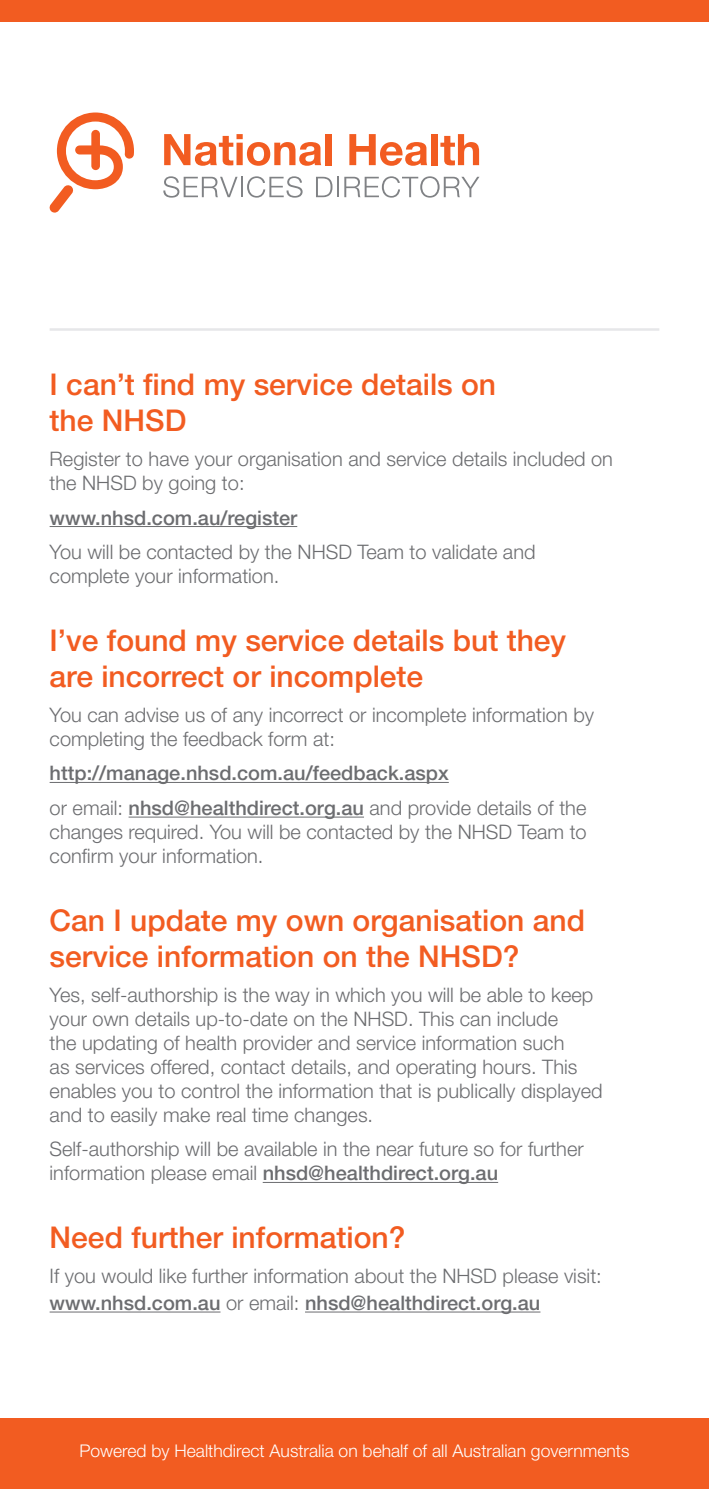
<style>
.page{position:relative;width:709px;height:1489px;background:#fff}
.page>*{position:absolute;margin:0;border:0;box-sizing:border-box;transform-origin:0 0}
.Body_header{font:500 30px/36px "Helvetica Neue";color:#f25c21}
.Body{font:500 30px/36px "Helvetica Neue";color:#f25c21}
.Body-2{font:300 20px/24px "Helvetica Neue";color:#6c6d70}
.Body-3{font:500 20px "Helvetica Neue";color:#6c6d70}
.Links{font:500 20px "Helvetica Neue";color:#6c6d70}
.Body-4{font:300 17.5px "Helvetica Neue";color:#fff}
.s1{font-weight:500}
</style>
<div class="page">
<hr style="left:50px;top:526px;width:247px;height:1px;background:#6c6d70">
<hr style="left:50px;top:782px;width:399px;height:1px;background:#6c6d70">
<hr style="left:129px;top:816px;width:235px;height:1px;background:#6c6d70">
<hr style="left:263px;top:1181px;width:235px;height:1px;background:#6c6d70">
<hr style="left:50px;top:1311px;width:170px;height:1px;background:#6c6d70">
<hr style="left:305px;top:1311px;width:235px;height:1px;background:#6c6d70">
<div style="left:0;top:1417px;width:709px;height:71px;background:#f25c21"></div>
<div style="left:0;top:0;width:709px;height:21px;background:#f25c21"></div>
<svg style="left:164px;top:134px;width:157px;height:32px"></svg>
<div style="left:325px;top:134px;width:7px;height:31px;background:#f25c21"></div>
<svg style="left:349px;top:134px;width:78px;height:32px"></svg>
<div style="left:431px;top:134px;width:6px;height:31px;background:#f25c21"></div>
<svg style="left:440px;top:134px;width:39px;height:31px"></svg>
<svg style="left:163px;top:176px;width:139px;height:22px"></svg>
<svg style="left:316px;top:177px;width:16px;height:20px"></svg>
<hr style="left:337px;top:177px;width:2px;height:20px;background:#808285">
<svg style="left:344px;top:176px;width:135px;height:22px"></svg>
<svg style="left:49px;top:112px;width:85px;height:100px"></svg>
<hr style="left:50px;top:328px;width:609px;height:3px;background:#e6e7e9">
<p class="Body_header" style="left:50px;top:366px;width:448px">I can’t find my service details on the NHSD</p>
<p class="Body-2" style="left:50px;top:446px;width:565px">Register to have your organisation and service details included on the NHSD by going to:</p>
<p class="Links" style="left:50px;top:505px;width:249px">www.nhsd.com.au/register</p>
<p class="Body-2" style="left:50px;top:539px;width:487px">You will be contacted by the NHSD Team to validate and complete your information.</p>
<p class="Body" style="left:50px;top:622px;width:518px">I’ve found my service details but they are incorrect or incomplete</p>
<p class="Body-2" style="left:50px;top:702px;width:546px">You can advise us of any incorrect or incomplete information by completing the feedback form at:</p>
<p class="Body-3" style="left:50px;top:761px;width:400px">http://manage.nhsd.com.au/feedback.aspx</p>
<p class="Body-2" style="left:50px;top:795px;width:538px;text-align:justify">or email: <span class="s1">nhsd@healthdirect.org.au</span> and provide details of the changes required. You will be contacted by the NHSD Team to confirm your information.</p>
<p class="Body_header" style="left:50px;top:902px;width:537px">Can I update my own organisation and service information on the NHSD?</p>
<p class="Body-2" style="left:50px;top:982px;width:554px">Yes, self-authorship is the way in which you will be able to keep your own details up-to-date on the NHSD. This can include<br>the updating of health provider and service information such<br>as services offered, contact details, and operating hours. This enables you to control the information that is publically displayed and to easily make real time changes.</p>
<p class="Body-2" style="left:50px;top:1136px;width:535px">Self-authorship will be available in the near future so for further information please email <span class="s1">nhsd@healthdirect.org.au</span></p>
<p class="Body_header" style="left:50px;top:1219px;width:357px">Need further information?</p>
<p class="Body-2" style="left:50px;top:1261px;width:553px;line-height:27px">If you would like further information about the NHSD please visit: <span class="s1">www.nhsd.com.au</span> or email: <span class="s1">nhsd@healthdirect.org.au</span></p>
<p class="Body-4" style="left:79px;top:1440px;width:551px">Powered by Healthdirect Australia on behalf of all Australian governments</p>
</div>
